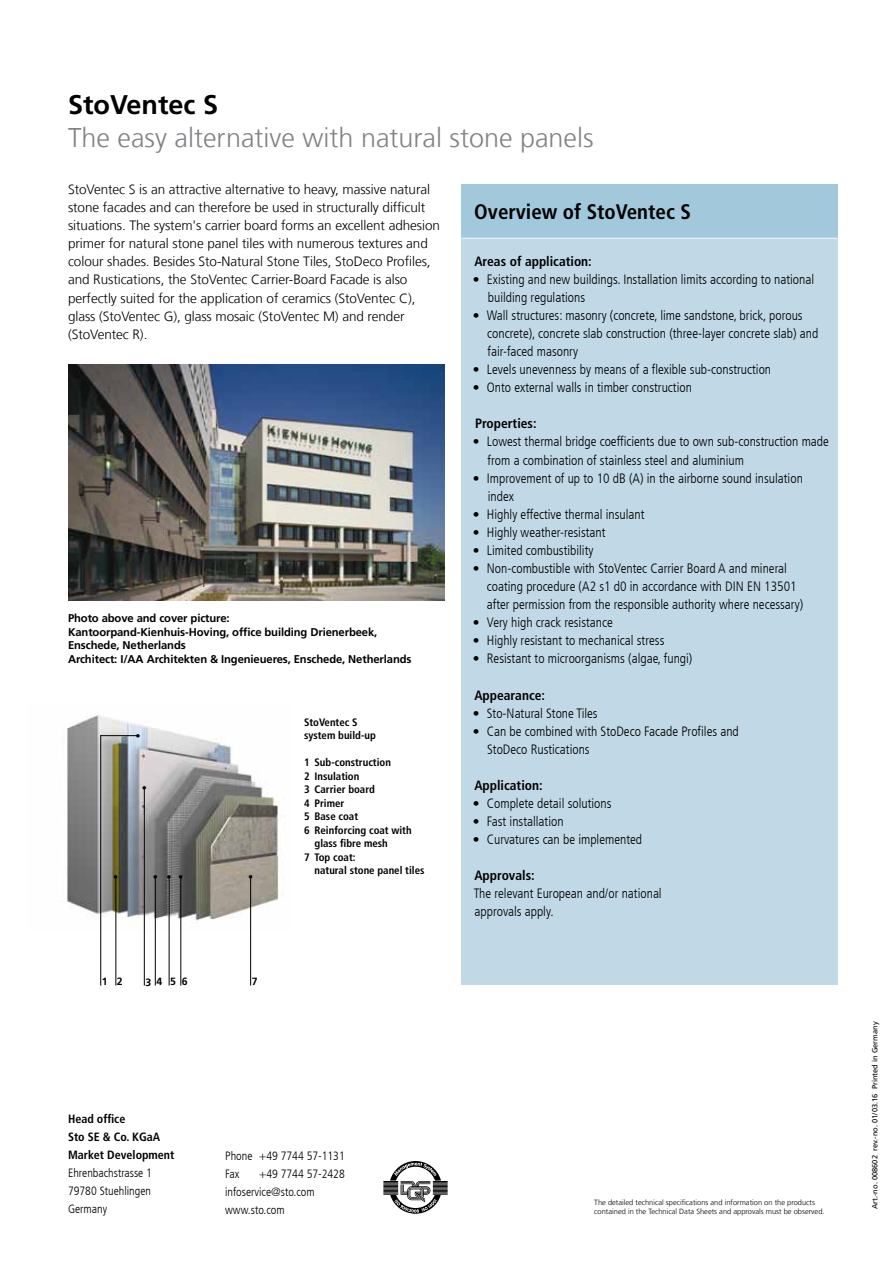
<style>
.page{position:relative;width:893px;height:1263px;background:#fff}
.page>*{position:absolute;margin:0;border:0;box-sizing:border-box;transform-origin:0 0}
.t1{font:300 27px "Sto Frutiger";color:#808285}
.t2{font:700 27px "Sto Frutiger";color:#000}
.t3{font:700 condensed 21px "Sto Frutiger";color:#000}
.t4{font:300 condensed 13.5px/18.1px "Sto Frutiger";color:#000}
.t5{font:300 13.5px/18.1px "Sto Frutiger";letter-spacing:-.005em;color:#000}
.t6{font:700 condensed 13.5px "Sto Frutiger";color:#000}
.t7{font:300 condensed 12px/18px "Sto Frutiger";color:#000}
.t8{font:700 condensed 12px/18px "Sto Frutiger";color:#000}
.t9{font:700 11.25px/13.5px "Sto Frutiger";letter-spacing:-.01em;color:#000}
.t10{font:700 condensed 10.8px/13.5px "Sto Frutiger";color:#000}
.t11{font:700 10.5px "Sto Frutiger";color:#000}
.t12{font:300 7.5px/9px "Sto Frutiger";color:#000}
.t13{font:7.5px "Sto Frutiger";color:#000}
.t14{font:6px "Wingdings";color:#000}
</style>
<div class="page">
<div style="left:461px;top:238px;width:377px;height:746px;background:#c1d9e6"></div>
<div style="left:461px;top:184px;width:377px;height:54px;background:#a1c8db"></div>
<hr style="left:461px;top:238px;width:377px;height:1px;background:#fff">
<img style="left:68px;top:365px;width:376px;height:236px">
<svg style="left:383px;top:1161px;width:65px;height:53px"></svg>
<img style="left:67px;top:713px;width:212px;height:217px">
<hr style="left:116px;top:876px;width:1px;height:109px;background:#000">
<hr style="left:144px;top:787px;width:1px;height:198px;background:#000">
<hr style="left:100px;top:735px;width:1px;height:251px;background:#000">
<hr style="left:100px;top:735px;width:38px;height:1px;background:#000">
<hr style="left:169px;top:876px;width:1px;height:109px;background:#000">
<hr style="left:180px;top:876px;width:1px;height:109px;background:#000">
<hr style="left:250px;top:876px;width:1px;height:109px;background:#000">
<hr style="left:155px;top:876px;width:1px;height:109px;background:#000">
<h1 class="t2" style="left:68px;top:89px;width:152px">StoVentec S</h1>
<h1 class="t1" style="left:68px;top:122px;width:527px">The easy alternative with natural stone panels</h1>
<p class="t5" style="left:68px;top:180px;width:373px">StoVentec S is an attractive alternative to heavy, massive natural stone facades and can therefore be used in structurally difficult situations. The system's carrier board forms an excellent adhesion primer for natural stone panel tiles with numerous textures and colour shades. Besides Sto-Natural Stone Tiles, StoDeco Profiles, and Rustications, the StoVentec Carrier-Board Facade is also perfectly suited for the application of ceramics (StoVentec C), glass (StoVentec G), glass mosaic (StoVentec M) and render (StoVentec R).</p>
<p class="t9" style="left:68px;top:612px;width:345px">Photo above and cover picture:<br>Kantoorpand-Kienhuis-Hoving, office building Drienerbeek, Enschede, Netherlands<br>Architect: I/AA Architekten &amp; Ingenieueres, Enschede, Netherlands</p>
<p class="t14" style="left:136px;top:732px;width:6px">●</p>
<p class="t14" style="left:142px;top:784px;width:6px">●</p>
<p class="t14" style="left:114px;top:873px;width:6px">●</p>
<p class="t14" style="left:153px;top:873px;width:6px">●</p>
<p class="t14" style="left:167px;top:873px;width:6px">●</p>
<p class="t14" style="left:179px;top:873px;width:6px">●</p>
<p class="t11" style="left:102px;top:975px;width:7px">1</p>
<p class="t11" style="left:117px;top:976px;width:7px">2</p>
<p class="t11" style="left:145px;top:976px;width:7px">3</p>
<p class="t11" style="left:156px;top:975px;width:7px">4</p>
<p class="t11" style="left:182px;top:976px;width:7px">6</p>
<p class="t11" style="left:170px;top:975px;width:7px">5</p>
<p class="t14" style="left:248px;top:873px;width:6px">●</p>
<p class="t11" style="left:252px;top:976px;width:7px">7</p>
<p class="t10" style="left:304px;top:715px;width:73px">StoVentec S system build-up</p>
<p class="t10" style="left:304px;top:756px;width:88px">1 Sub-construction</p>
<p class="t10" style="left:304px;top:769px;width:57px">2 Insulation</p>
<p class="t10" style="left:304px;top:783px;width:72px">3 Carrier board</p>
<p class="t10" style="left:304px;top:796px;width:42px">4 Primer</p>
<p class="t10" style="left:304px;top:810px;width:56px">5 Base coat</p>
<p class="t10" style="left:304px;top:823px;width:109px">6 Reinforcing coat with</p>
<p class="t10" style="left:315px;top:837px;width:75px">glass fibre mesh</p>
<p class="t10" style="left:304px;top:850px;width:53px">7 Top coat:</p>
<p class="t10" style="left:315px;top:864px;width:111px">natural stone panel tiles</p>
<h2 class="t3" style="left:474px;top:199px;width:218px">Overview of StoVentec S</h2>
<p class="t6" style="left:474px;top:253px;width:119px">Areas of application:</p>
<p class="t4" style="left:488px;top:270px;width:328px;text-indent:-15px">• Existing and new buildings. Installation limits according to national building regulations</p>
<p class="t4" style="left:487px;top:306px;width:332px;text-indent:-14px">• Wall structures: masonry (concrete, lime sandstone, brick, porous concrete), concrete slab construction (three-layer concrete slab) and fair-faced masonry</p>
<p class="t4" style="left:473px;top:361px;width:300px">• Levels unevenness by means of a flexible sub-construction</p>
<p class="t4" style="left:473px;top:379px;width:220px">• Onto external walls in timber construction</p>
<p class="t6" style="left:475px;top:416px;width:63px">Properties:</p>
<p class="t4" style="left:488px;top:433px;width:343px;text-indent:-15px">• Lowest thermal bridge coefficients due to own sub-construction made from a combination of stainless steel and aluminium</p>
<p class="t4" style="left:488px;top:469px;width:317px;text-indent:-15px">• Improvement of up to 10 dB (A) in the airborne sound insulation index</p>
<p class="t4" style="left:473px;top:505px;width:173px">• Highly effective thermal insulant</p>
<p class="t4" style="left:473px;top:523px;width:134px">• Highly weather-resistant</p>
<p class="t4" style="left:473px;top:541px;width:122px">• Limited combustibility</p>
<p class="t4" style="left:487px;top:559px;width:318px;text-indent:-14px">• Non-combustible with StoVentec Carrier Board A and mineral coating procedure (A2 s1 d0 in accordance with DIN EN 13501 after permission from the responsible authority where necessary)</p>
<p class="t4" style="left:473px;top:614px;width:141px">• Very high crack resistance</p>
<p class="t4" style="left:473px;top:632px;width:193px">• Highly resistant to mechanical stress</p>
<p class="t4" style="left:473px;top:650px;width:221px">• Resistant to microorganisms (algae, fungi)</p>
<p class="t6" style="left:474px;top:687px;width:72px">Appearance:</p>
<p class="t4" style="left:473px;top:704px;width:126px">• Sto-Natural Stone Tiles</p>
<p class="t4" style="left:487px;top:722px;width:253px;text-indent:-14px">• Can be combined with StoDeco Facade Profiles and<br>StoDeco Rustications</p>
<p class="t6" style="left:474px;top:777px;width:70px">Application:</p>
<p class="t4" style="left:473px;top:794px;width:140px">• Complete detail solutions</p>
<p class="t4" style="left:473px;top:812px;width:92px">• Fast installation</p>
<p class="t4" style="left:473px;top:830px;width:171px">• Curvatures can be implemented</p>
<p class="t6" style="left:474px;top:868px;width:62px">Approvals:</p>
<p class="t4" style="left:474px;top:885px;width:189px">The relevant European and/or national approvals apply.</p>
<p class="t8" style="left:68px;top:1110px;width:108px">Head office<br>Sto SE &amp; Co. KGaA<br>Market Development</p>
<p class="t7" style="left:68px;top:1164px;width:85px;text-align:justify">Ehrenbachstrasse 1<br>79780 Stuehlingen Germany</p>
<p class="t7" style="left:225px;top:1147px;width:121px">Phone +49 7744 57-1131<br>Fax</p>
<p class="t7" style="left:225px;top:1165px;width:121px;text-indent:34px">+49 7744 57-2428 infoservice@sto.com www.sto.com</p>
<p class="t12" style="left:594px;top:1198px;width:232px">The detailed technical specifications and information on the products contained in the Technical Data Sheets and approvals must be observed.</p>
<p class="t13" style="left:870px;top:1209px;width:189px;rotate:-90deg">Art.-no. 008602 rev.-no. 01/03.16 Printed in Germany</p>
</div>
